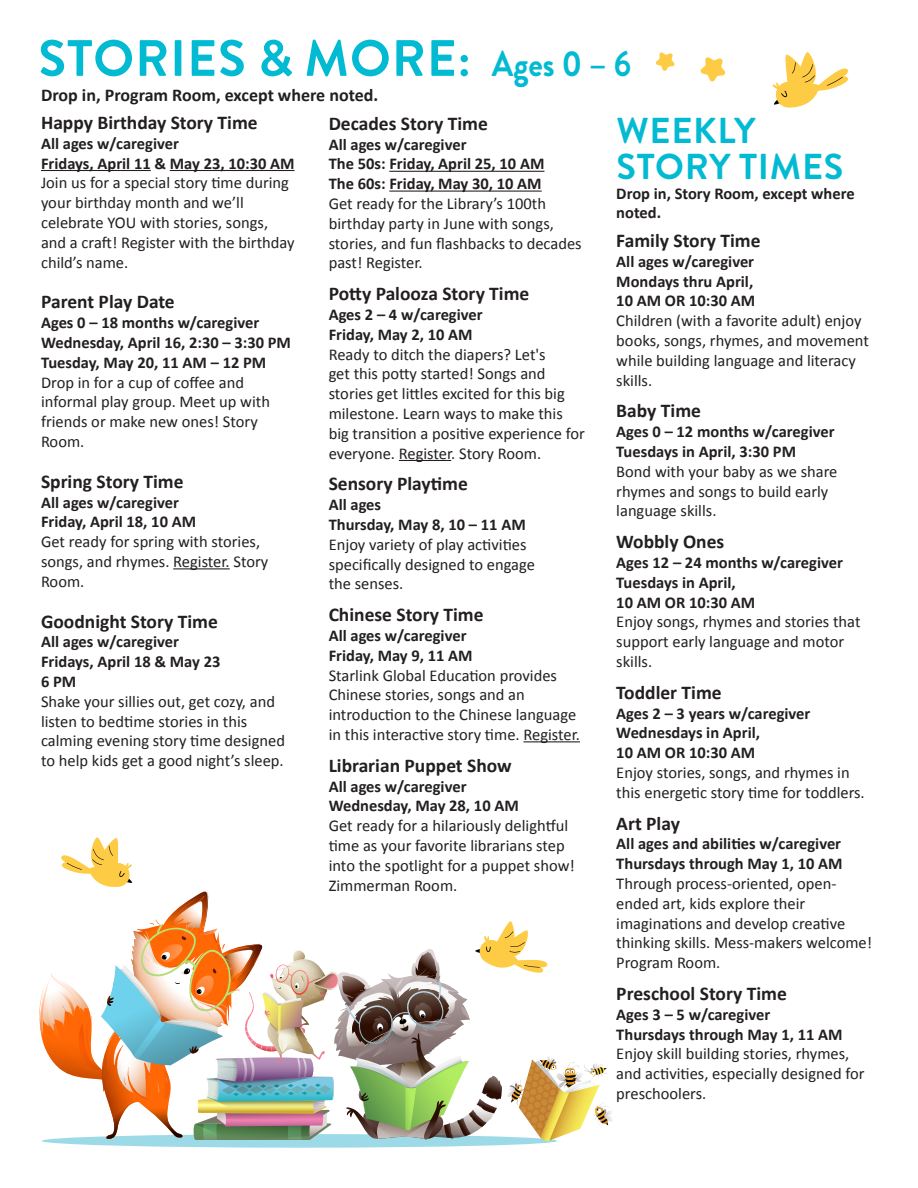
<style>
.page{position:relative;width:918px;height:1188px;background:#fff}
.page>*{position:absolute;margin:0;border:0;box-sizing:border-box;transform-origin:0 0}
.t1{font:700 51px "Brandon Grotesque";letter-spacing:.02em;color:#03bad3}
.t2{font:700 36px/36px "Brandon Grotesque";letter-spacing:.02em;color:#03bad3}
.t3{font:700 19.5px "Calibri";color:#231f20}
.t4{font:700 18px "Calibri";color:#231f20}
.t5{font:16.5px/19.8px "Calibri";color:#231f20}
.t6{font:700 16.5px/19.8px "Calibri";color:#231f20}
.s1{font-size:36px}
</style>
<div class="page">
<div style="left:42px;top:1134px;width:515px;height:14px;background:#9cdae7;border-radius:50%"></div>
<svg style="left:772px;top:52px;width:77px;height:56px"></svg>
<svg style="left:655px;top:52px;width:20px;height:19px"></svg>
<svg style="left:700px;top:57px;width:26px;height:25px"></svg>
<hr style="left:41px;top:170px;width:110px;height:1px;background:#231f20">
<hr style="left:170px;top:170px;width:125px;height:1px;background:#231f20">
<hr style="left:173px;top:568px;width:57px;height:1px;background:#231f20">
<hr style="left:389px;top:171px;width:155px;height:1px;background:#231f20">
<hr style="left:389px;top:191px;width:153px;height:1px;background:#231f20">
<hr style="left:399px;top:460px;width:52px;height:1px;background:#231f20">
<hr style="left:523px;top:741px;width:57px;height:1px;background:#231f20">
<img style="left:39px;top:837px;width:573px;height:305px">
<h1 class="t1" style="left:38px;top:23px;width:594px">STORIES &amp; MORE: <span class="s1">Ages 0 – 6</span></h1>
<p class="t3" style="left:41px;top:109px;width:218px">Happy Birthday Story Time</p>
<p class="t6" style="left:41px;top:133px;width:255px">All ages w/caregiver<br>Fridays, April 11 &amp; May 23, 10:30 AM</p>
<p class="t5" style="left:41px;top:173px;width:255px">Join us for a special story time during your birthday month and we’ll celebrate YOU with stories, songs, and a craft! Register with the birthday child’s name.</p>
<p class="t3" style="left:41px;top:288px;width:135px">Parent Play Date</p>
<p class="t6" style="left:41px;top:312px;width:251px">Ages 0 – 18 months w/caregiver<br>Wednesday, April 16, 2:30 – 3:30 PM<br>Tuesday, May 20, 11 AM – 12 PM</p>
<p class="t5" style="left:41px;top:372px;width:231px">Drop in for a cup of coffee and informal play group. Meet up with friends or make new ones! Story<br>Room.</p>
<p class="t3" style="left:41px;top:468px;width:144px">Spring Story Time</p>
<p class="t6" style="left:41px;top:492px;width:157px">All ages w/caregiver<br>Friday, April 18, 10 AM</p>
<p class="t5" style="left:41px;top:531px;width:229px">Get ready for spring with stories, songs, and rhymes. Register. Story<br>Room.</p>
<p class="t3" style="left:41px;top:607px;width:178px">Goodnight Story Time</p>
<p class="t6" style="left:41px;top:631px;width:181px">All ages w/caregiver<br>Fridays, April 18 &amp; May 23<br>6 PM</p>
<p class="t5" style="left:41px;top:691px;width:246px">Shake your sillies out, get cozy, and listen to bedtime stories in this calming evening story time designed to help kids get a good night’s sleep.</p>
<p class="t4" style="left:41px;top:82px;width:339px">Drop in, Program Room, except where noted.</p>
<p class="t3" style="left:329px;top:110px;width:161px">Decades Story Time</p>
<p class="t6" style="left:329px;top:134px;width:217px">All ages w/caregiver<br>The 50s: Friday, April 25, 10 AM<br>The 60s: Friday, May 30, 10 AM</p>
<p class="t5" style="left:329px;top:193px;width:255px">Get ready for the Library’s 100th birthday party in June with songs, stories, and fun flashbacks to decades past! Register.</p>
<p class="t3" style="left:329px;top:280px;width:202px">Potty Palooza Story Time</p>
<p class="t6" style="left:329px;top:304px;width:156px">Ages 2 – 4 w/caregiver<br>Friday, May 2, 10 AM</p>
<p class="t5" style="left:329px;top:344px;width:258px">Ready to ditch the diapers? Let's<br>get this potty started! Songs and stories get littles excited for this big milestone. Learn ways to make this big transition a positive experience for everyone. Register. Story Room.</p>
<p class="t3" style="left:329px;top:470px;width:141px">Sensory Playtime</p>
<p class="t6" style="left:329px;top:494px;width:199px">All ages<br>Thursday, May 8, 10 – 11 AM</p>
<p class="t5" style="left:329px;top:534px;width:208px">Enjoy variety of play activities specifically designed to engage the senses.</p>
<p class="t3" style="left:329px;top:601px;width:156px">Chinese Story Time</p>
<p class="t6" style="left:329px;top:625px;width:146px">All ages w/caregiver<br>Friday, May 9, 11 AM</p>
<p class="t5" style="left:329px;top:665px;width:253px">Starlink Global Education provides Chinese stories, songs and an introduction to the Chinese language in this interactive story time. Register.</p>
<p class="t3" style="left:329px;top:752px;width:185px">Librarian Puppet Show</p>
<p class="t6" style="left:329px;top:776px;width:192px">All ages w/caregiver<br>Wednesday, May 28, 10 AM</p>
<p class="t5" style="left:329px;top:815px;width:248px">Get ready for a hilariously delightful time as your favorite librarians step into the spotlight for a puppet show!<br>Zimmerman Room.</p>
<h2 class="t2" style="left:617px;top:113px;width:228px">WEEKLY<br>STORY TIMES</h2>
<p class="t6" style="left:616px;top:183px;width:240px">Drop in, Story Room, except where noted.</p>
<p class="t3" style="left:616px;top:227px;width:146px">Family Story Time</p>
<p class="t6" style="left:616px;top:251px;width:140px;text-align:justify">All ages w/caregiver Mondays thru April, 10 AM OR 10:30 AM</p>
<p class="t5" style="left:616px;top:310px;width:254px">Children (with a favorite adult) enjoy books, songs, rhymes, and movement while building language and literacy skills.</p>
<p class="t3" style="left:616px;top:397px;width:86px">Baby Time</p>
<p class="t6" style="left:616px;top:421px;width:220px">Ages 0 – 12 months w/caregiver<br>Tuesdays in April, 3:30 PM</p>
<p class="t5" style="left:616px;top:461px;width:223px">Bond with your baby as we share rhymes and songs to build early language skills.</p>
<p class="t3" style="left:616px;top:528px;width:110px">Wobbly Ones</p>
<p class="t6" style="left:616px;top:552px;width:228px">Ages 12 – 24 months w/caregiver<br>Tuesdays in April,<br>10 AM OR 10:30 AM</p>
<p class="t5" style="left:616px;top:612px;width:246px">Enjoy songs, rhymes and stories that support early language and motor skills.</p>
<p class="t3" style="left:616px;top:678px;width:107px">Toddler Time</p>
<p class="t6" style="left:616px;top:703px;width:196px">Ages 2 – 3 years w/caregiver<br>Wednesdays in April,<br>10 AM OR 10:30 AM</p>
<p class="t5" style="left:616px;top:762px;width:250px">Enjoy stories, songs, and rhymes in this energetic story time for toddlers.</p>
<p class="t3" style="left:616px;top:809px;width:65px">Art Play</p>
<p class="t6" style="left:616px;top:833px;width:228px">All ages and abilities w/caregiver<br>Thursdays through May 1, 10 AM</p>
<p class="t5" style="left:616px;top:873px;width:257px">Through process-oriented, open&shy;ended art, kids explore their imaginations and develop creative thinking skills. Mess-makers welcome!<br>Program Room.</p>
<p class="t3" style="left:616px;top:980px;width:172px">Preschool Story Time</p>
<p class="t6" style="left:616px;top:1004px;width:228px">Ages 3 – 5 w/caregiver<br>Thursdays through May 1, 11 AM</p>
<p class="t5" style="left:616px;top:1044px;width:250px">Enjoy skill building stories, rhymes, and activities, especially designed for preschoolers.</p>
</div>
